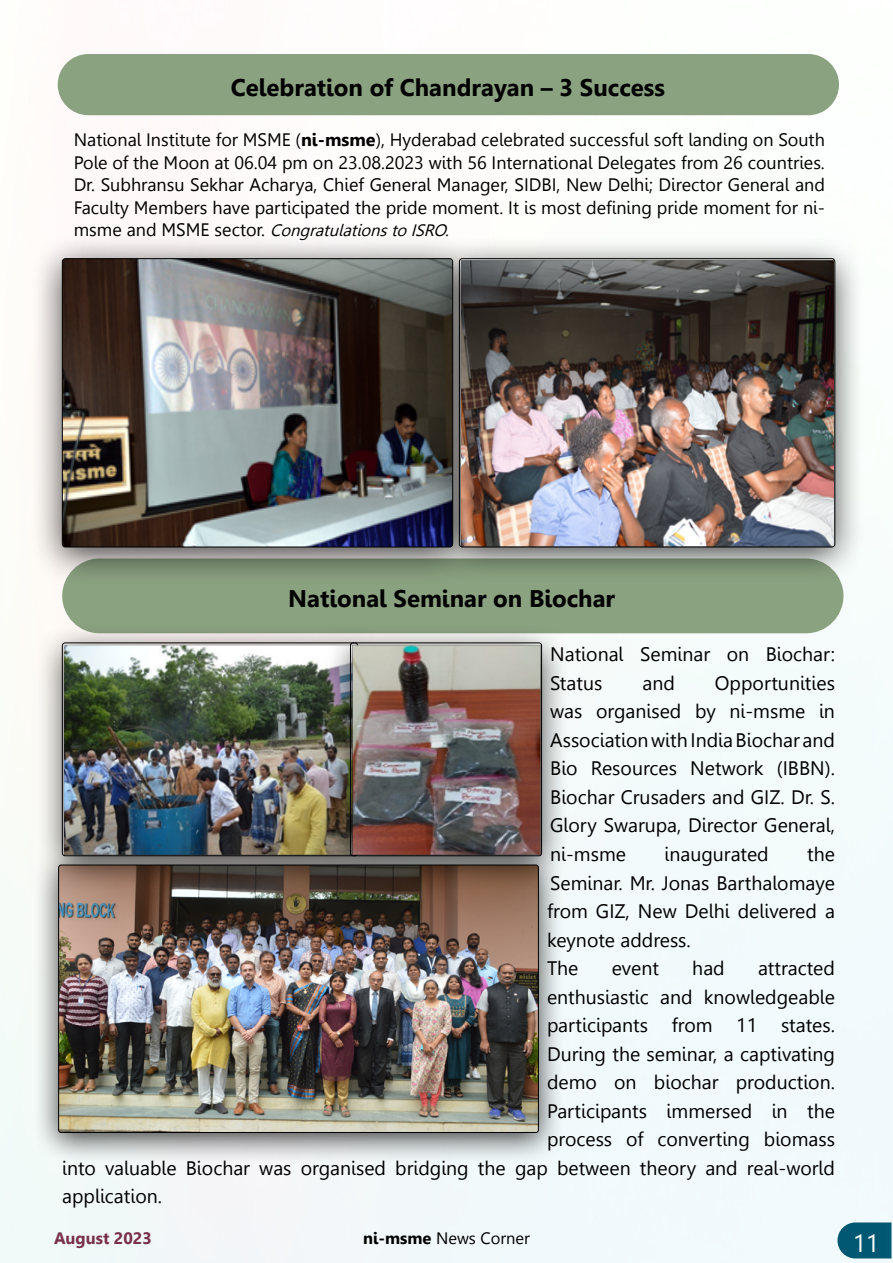
<style>
.page{position:relative;width:893px;height:1263px;background:#fff}
.page>*{position:absolute;margin:0;border:0;box-sizing:border-box;transform-origin:0 0}
.t1{font:24.75px "Leelawadee";color:#fff}
.t2{font:700 24px "Leelawadee";color:#000}
.t3{font:19.5px/28.5px "Leelawadee";color:#000}
.t4{font:18px/22.5px "Leelawadee";color:#000;text-align:justify}
.t5{font:italic 16.5px "Leelawadee";color:#000}
.t6{font:16.5px "Leelawadee";color:#000}
.t7{font:700 16.5px "Leelawadee";color:#79304b}
.s1{font-weight:700}
.s2{font-style:normal;font-size:18px}
</style>
<div class="page">
<svg style="left:837px;top:1222px;width:54px;height:36px;background:#15667f"></svg>
<div style="left:62px;top:558px;width:781px;height:75px;background:#8ba281;border-radius:37px"></div>
<div style="left:33px;top:845px;width:531px;height:319px;background:#000;opacity:.75"></div>
<img style="left:59px;top:890px;width:479px;height:242px">
<div style="left:35px;top:622px;width:351px;height:269px;background:#000;opacity:.75"></div>
<img style="left:64px;top:645px;width:260px;height:209px">
<div style="left:62px;top:643px;width:296px;height:213px;border:1px solid #000;border-radius:3px"></div>
<div style="left:324px;top:622px;width:246px;height:268px;background:#000;opacity:.75"></div>
<img style="left:352px;top:645px;width:190px;height:211px">
<div style="left:350px;top:643px;width:192px;height:213px;border:1px solid #000;border-radius:3px"></div>
<div style="left:58px;top:54px;width:781px;height:61px;background:#8ba281;border-radius:31px"></div>
<div style="left:30px;top:234px;width:455px;height:353px;background:#000;opacity:.75"></div>
<img style="left:62px;top:260px;width:368px;height:287px">
<div style="left:430px;top:236px;width:435px;height:348px;background:#000;opacity:.75"></div>
<img style="left:461px;top:260px;width:374px;height:287px">
<div style="left:459px;top:258px;width:376px;height:289px;border:1px solid #000;border-radius:3px"></div>
<p class="t2" style="left:231px;top:74px;width:436px">Celebration of Chandrayan – 3 Success</p>
<p class="t4" style="left:74px;top:129px;width:753px">National Institute for MSME (<span class="s1">ni-msme</span>), Hyderabad celebrated successful soft landing on South Pole of the Moon at 06.04 pm on 23.08.2023 with 56 International Delegates from 26 countries.<br>Dr. Subhransu Sekhar Acharya, Chief General Manager, SIDBI, New Delhi; Director General and Faculty Members have participated the pride moment. It is most defining pride moment for ni-</p>
<p class="t5" style="left:74px;top:221px;width:382px"><span class="s2">m s m e a n d M S M E s e c t o r.</span> Congratulationsto ISRO.</p>
<p class="t2" style="left:288px;top:585px;width:328px">National Seminar on Biochar</p>
<p class="t3" style="left:550px;top:640px;width:286px">National Seminar on Biochar:<br>Status</p>
<p class="t3" style="left:642px;top:669px;width:34px">and</p>
<p class="t3" style="left:550px;top:669px;width:286px;text-align:justify;text-indent:165px">Opportunities was organised by ni-msme in Association with India Biochar and Bio Resources Network (IBBN).<br>Biochar Crusaders and GIZ. Dr. S.<br>Glory Swarupa, Director General, ni-msme</p>
<p class="t3" style="left:547px;top:840px;width:289px;text-indent:260px">the<br>Seminar. Mr. Jonas Barthalomaye from GIZ, New Delhi delivered a keynote address.<br>The</p>
<p class="t3" style="left:664px;top:840px;width:106px">inaugurated</p>
<p class="t3" style="left:612px;top:954px;width:49px">event</p>
<p class="t3" style="left:692px;top:954px;width:34px">had</p>
<p class="t3" style="left:758px;top:954px;width:78px">attracted</p>
<p class="t3" style="left:547px;top:982px;width:289px">enthusiastic and knowledgeable</p>
<p class="t3" style="left:547px;top:1011px;width:289px">participants from 11 states.</p>
<p class="t3" style="left:547px;top:1039px;width:289px">During the seminar, a captivating</p>
<p class="t3" style="left:547px;top:1068px;width:289px">demo on biochar production.</p>
<p class="t3" style="left:547px;top:1097px;width:289px">Participants immersed in the</p>
<p class="t3" style="left:547px;top:1125px;width:289px">process of converting biomass</p>
<p class="t3" style="left:62px;top:1154px;width:774px">into valuable Biochar was organised bridging the gap between theory and real-world</p>
<p class="t3" style="left:62px;top:1182px;width:101px">application.</p>
<p class="t7" style="left:54px;top:1228px;width:99px">August 2023</p>
<p class="t6" style="left:363px;top:1228px;width:168px"><span class="s1">ni-msme</span> News Corner</p>
<p class="t1" style="left:853px;top:1229px;width:28px">11</p>
</div>
